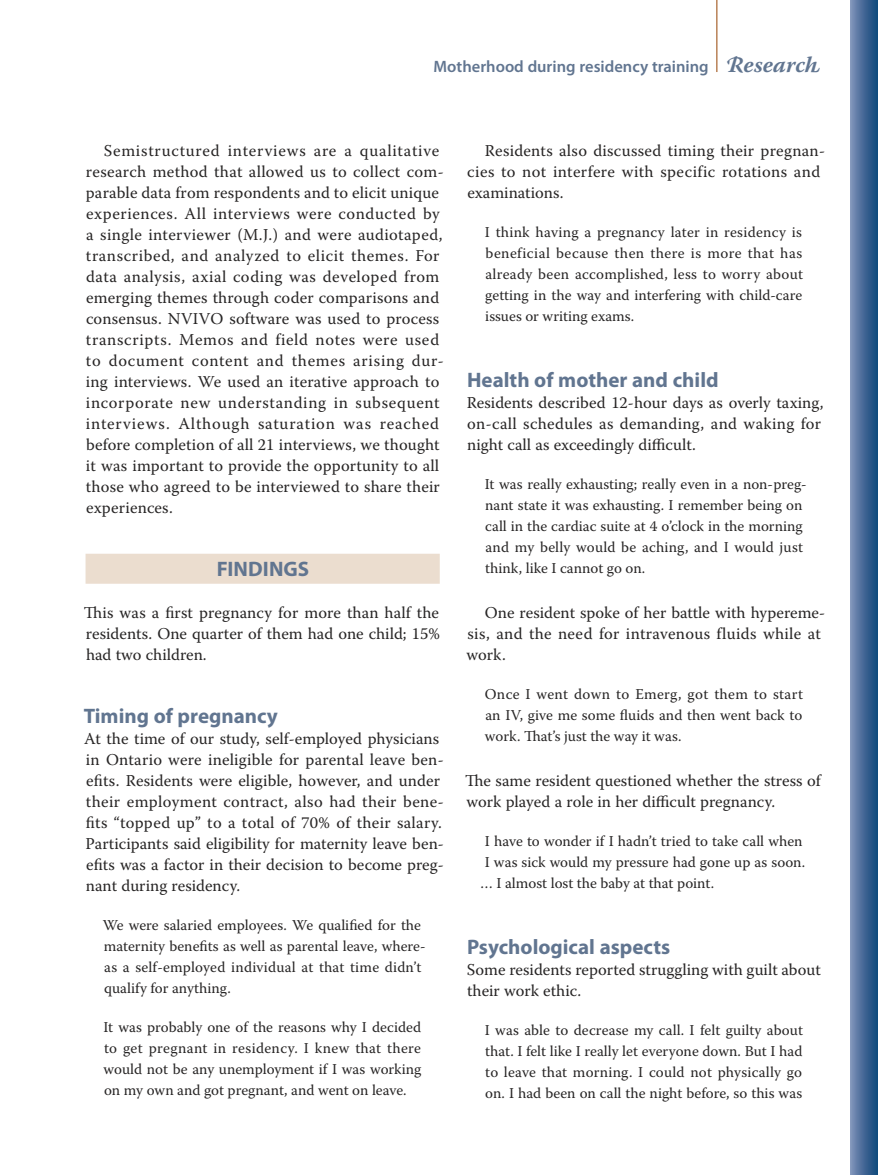
<style>
.page{position:relative;width:878px;height:1175px;background:#fff}
.page>*{position:absolute;margin:0;border:0;box-sizing:border-box;transform-origin:0 0}
.BoldHead{font:700 21px "Myriad Pro";color:#617590}
.HeadOne{font:700 21px "Myriad Pro";letter-spacing:.005em;color:#617590}
.Paragraph{font:16.5px/21px "Warnock Pro";letter-spacing:.02em;color:#272525}
.MainText{font:16.5px/21px "Warnock Pro";color:#272525}
.RunningHeadRight{font:600 16.5px "Myriad Pro";color:#617590}
.BlockQuoteIndent{font:15px/21px "Warnock Pro";color:#272525;text-align:justify}
.s1{font-family:"Warnock Pro";font-weight:700;font-style:italic;font-size:22.5px}
</style>
<div class="page">
<div style="left:850px;top:0;width:28px;height:1174px;background:linear-gradient(to right,#7f90b7,#10487b)"></div>
<hr style="left:716px;top:0;width:1px;height:72px;background:#b98257">
<div style="left:86px;top:554px;width:354px;height:30px;background:#ebddcf"></div>
<p class="RunningHeadRight" style="left:433px;top:57px;width:389px">Motherhood during residency training <span class="s1">Research</span></p>
<p class="Paragraph" style="left:86px;top:140px;width:359px;text-indent:18px">Semistructured interviews are a qualitative research method that allowed us to collect com&shy;parable data from respondents and to elicit unique experiences. All interviews were conducted by a single interviewer (M.J.) and were audiotaped, transcribed, and analyzed to elicit themes. For data analysis, axial coding was developed from emerging themes through coder comparisons and consensus. NVIVO software was used to process transcripts. Memos and field notes were used to document content and themes arising dur&shy;ing interviews. We used an iterative approach to incorporate new understanding in subsequent interviews. Although saturation was reached before completion of all 21 interviews, we thought it was important to provide the opportunity to all those who agreed to be interviewed to share their experiences.</p>
<p class="HeadOne" style="left:217px;top:557px;width:94px">FINDINGS</p>
<p class="MainText" style="left:84px;top:602px;width:357px;text-align:justify">This was a first pregnancy for more than half the residents. One quarter of them had one child; 15% had two children.</p>
<p class="BoldHead" style="left:84px;top:704px;width:195px">Timing of pregnancy</p>
<p class="MainText" style="left:84px;top:728px;width:361px">At the time of our study, self-employed physicians in Ontario were ineligible for parental leave ben&shy;efits. Residents were eligible, however, and under their employment contract, also had their bene&shy;fits “topped up” to a total of 70% of their salary.<br>Participants said eligibility for maternity leave ben&shy;efits was a factor in their decision to become preg&shy;nant during residency.</p>
<p class="BlockQuoteIndent" style="left:103px;top:914px;width:324px;text-align:left">We were salaried employees. We qualified for the maternity benefits as well as parental leave, where&shy;as a self-employed individual at that time didn’t qualify for anything.</p>
<p class="BlockQuoteIndent" style="left:104px;top:1016px;width:319px">It was probably one of the reasons why I decided to get pregnant in residency. I knew that there would not be any unemployment if I was working on my own and got pregnant, and went on leave.</p>
<p class="Paragraph" style="left:467px;top:140px;width:359px;text-indent:17px">Residents also discussed timing their pregnan&shy;cies to not interfere with specific rotations and examinations.</p>
<p class="BlockQuoteIndent" style="left:485px;top:221px;width:320px">I think having a pregnancy later in residency is beneficial because then there is more that has already been accomplished, less to worry about getting in the way and interfering with child-care issues or writing exams.</p>
<p class="BoldHead" style="left:467px;top:368px;width:253px">Health of mother and child</p>
<p class="MainText" style="left:466px;top:392px;width:358px">Residents described 12-hour days as overly taxing, on-call schedules as demanding, and waking for night call as exceedingly difficult.</p>
<p class="BlockQuoteIndent" style="left:485px;top:473px;width:323px;text-align:left">It was really exhausting; really even in a non-preg&shy;nant state it was exhausting. I remember being on call in the cardiac suite at 4 o’clock in the morning and my belly would be aching, and I would just think, like I cannot go on.</p>
<p class="Paragraph" style="left:466px;top:602px;width:360px;text-indent:18px">One resident spoke of her battle with hypereme&shy;sis, and the need for intravenous fluids while at work.</p>
<p class="BlockQuoteIndent" style="left:485px;top:683px;width:320px">Once I went down to Emerg, got them to start an IV, give me some fluids and then went back to work. That’s just the way it was.</p>
<p class="MainText" style="left:465px;top:770px;width:357px">The same resident questioned whether the stress of work played a role in her difficult pregnancy.</p>
<p class="BlockQuoteIndent" style="left:485px;top:830px;width:319px">I have to wonder if I hadn’t tried to take call when</p>
<p class="BlockQuoteIndent" style="left:485px;top:851px;width:322px">I was sick would my pressure had gone up as soon.</p>
<p class="BlockQuoteIndent" style="left:480px;top:872px;width:235px">… I almost lost the baby at that point.</p>
<p class="BoldHead" style="left:467px;top:935px;width:204px">Psychological aspects</p>
<p class="MainText" style="left:467px;top:959px;width:355px">Some residents reported struggling with guilt about their work ethic.</p>
<p class="BlockQuoteIndent" style="left:485px;top:1019px;width:320px">I was able to decrease my call. I felt guilty about that. I felt like I really let everyone down. But I had to leave that morning. I could not physically go on. I had been on call the night before, so this was</p>
</div>
